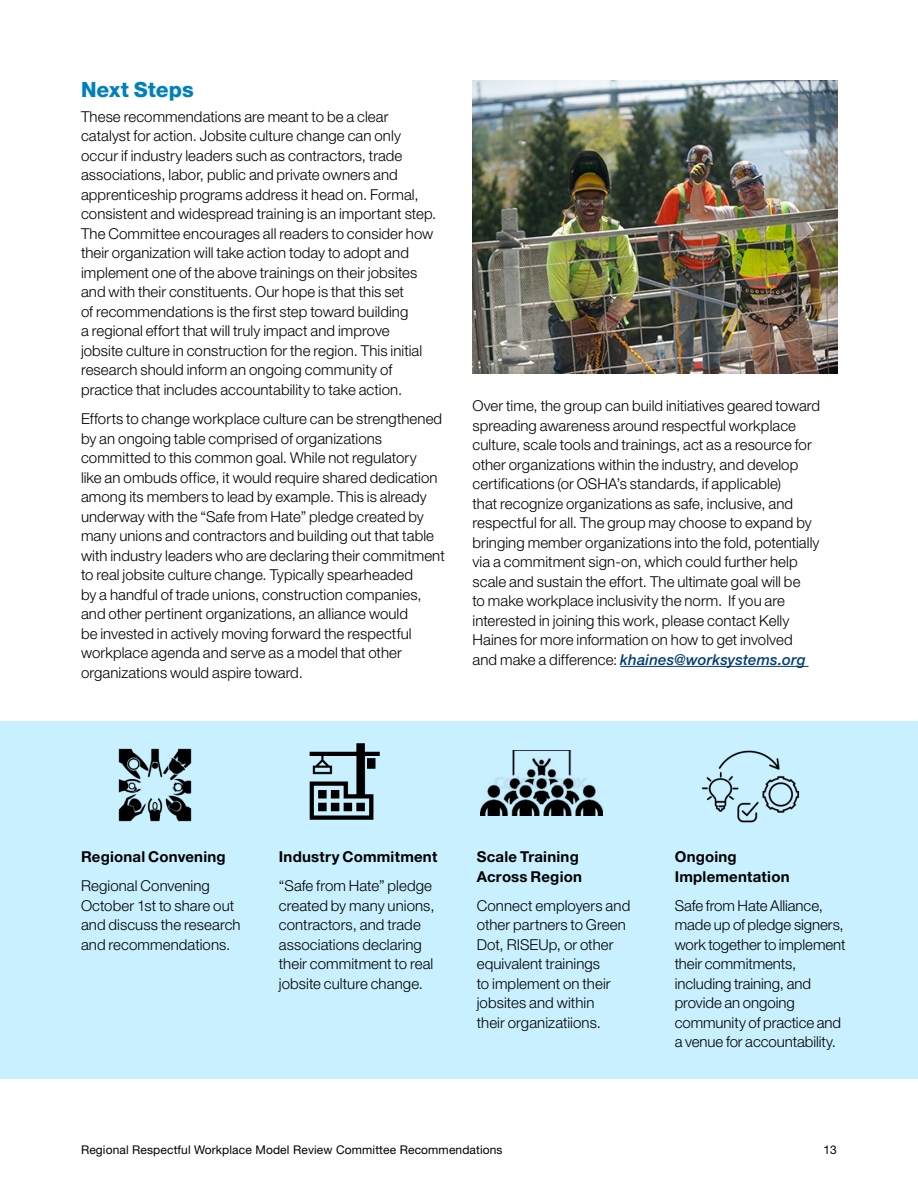
<style>
.page{position:relative;width:918px;height:1188px;background:#fff}
.page>*{position:absolute;margin:0;border:0;box-sizing:border-box;transform-origin:0 0}
.t1{font:800 21px "Helvetica Neue";letter-spacing:.005em;color:#0080bb}
.Body{font:300 15px/19.5px "Helvetica Neue";letter-spacing:.005em;color:#000}
.Body-2{font:700 15px/19.5px "Helvetica Neue";letter-spacing:.015em;color:#000}
.t2{font:12px "Helvetica Neue";letter-spacing:.01em;color:#000}
.s1{font-weight:500;font-style:italic;color:#003d75}
</style>
<div class="page">
<div style="left:0;top:721px;width:918px;height:358px;background:#c9f0ff"></div>
<hr style="left:620px;top:666px;width:189px;height:1px;background:#003d75">
<img style="left:701px;top:750px;width:99px;height:73px">
<img style="left:481px;top:750px;width:121px;height:65px">
<img style="left:118px;top:748px;width:74px;height:74px">
<img style="left:309px;top:743px;width:71px;height:77px">
<img style="left:472px;top:81px;width:366px;height:292px">
<p class="t1" style="left:81px;top:77px;width:114px">Next Steps</p>
<p class="Body" style="left:81px;top:106px;width:357px">These recommendations are meant to be a clear catalyst for action. Jobsite culture change can only occur if industry leaders such as contractors, trade associations, labor, public and private owners and apprenticeship programs address it head on. Formal, consistent and widespread training is an important step.<br>The Committee encourages all readers to consider how their organization will take action today to adopt and implement one of the above trainings on their jobsites and with their constituents. Our hope is that this set<br>of recommendations is the first step toward building<br>a regional effort that will truly impact and improve<br>jobsite culture in construction for the region. This initial research should inform an ongoing community of practice that includes accountability to take action.</p>
<p class="Body" style="left:81px;top:409px;width:365px">Efforts to change workplace culture can be strengthened by an ongoing table comprised of organizations committed to this common goal. While not regulatory<br>like an ombuds office, it would require shared dedication among its members to lead by example. This is already underway with the “Safe from Hate” pledge created by many unions and contractors and building out that table with industry leaders who are declaring their commitment to real jobsite culture change. Typically spearheaded<br>by a handful of trade unions, construction companies, and other pertinent organizations, an alliance would<br>be invested in actively moving forward the respectful workplace agenda and serve as a model that other organizations would aspire toward.</p>
<p class="Body" style="left:472px;top:396px;width:349px">Over time, the group can build initiatives geared toward spreading awareness around respectful workplace culture, scale tools and trainings, act as a resource for other organizations within the industry, and develop certifications (or OSHA’s standards, if applicable)<br>that recognize organizations as safe, inclusive, and respectful for all. The group may choose to expand by bringing member organizations into the fold, potentially via a commitment sign-on, which could further help scale and sustain the effort. The ultimate goal will be<br>to make workplace inclusivity the norm. If you are interested in joining this work, please contact Kelly Haines for more information on how to get involved and make a difference: <span class="s1">khaines@worksystems.org</span></p>
<p class="Body-2" style="left:81px;top:847px;width:146px">Regional Convening</p>
<p class="Body" style="left:81px;top:876px;width:161px">Regional Convening<br>October 1st to share out and discuss the research and recommendations.</p>
<p class="Body-2" style="left:279px;top:847px;width:160px">Industry Commitment</p>
<p class="Body" style="left:279px;top:876px;width:157px">“Safe from Hate” pledge created by many unions, contractors, and trade associations declaring their commitment to real jobsite culture change.</p>
<p class="Body-2" style="left:477px;top:847px;width:107px">Scale Training<br>Across Region</p>
<p class="Body" style="left:477px;top:896px;width:155px">Connect employers and other partners to Green<br>Dot, RISEUp, or other equivalent trainings<br>to implement on their jobsites and within<br>their organizatiions.</p>
<p class="Body-2" style="left:675px;top:847px;width:116px">Ongoing<br>Implementation</p>
<p class="Body" style="left:675px;top:896px;width:172px">Safe from Hate Alliance, made up of pledge signers, work together to implement their commitments, including training, and provide an ongoing community of practice and a venue for accountability.</p>
<p class="t2" style="left:81px;top:1143px;width:423px">Regional Respectful Workplace Model Review Committee Recommendations</p>
<p class="t2" style="left:824px;top:1143px;width:15px">13</p>
</div>
